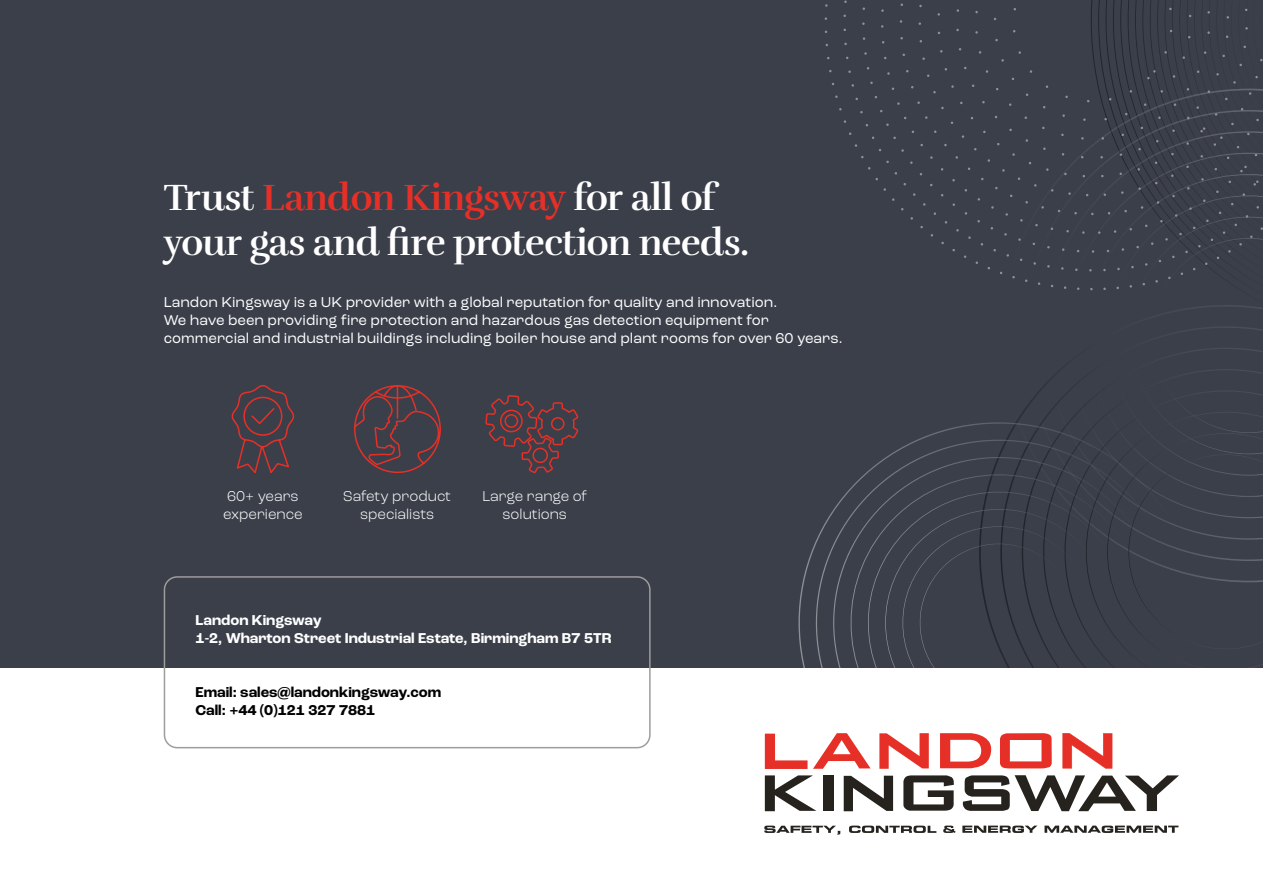
<style>
.page{position:relative;width:1263px;height:893px;background:#fff}
.page>*{position:absolute;margin:0;border:0;box-sizing:border-box;transform-origin:0 0}
.t1{font:700 37.5px/45px "Rufina ALT01";letter-spacing:-.025em;color:#fff}
.t2{font:15px/18px "Roc Grotesk";color:#fff}
.t3{font:300 15px/18.1px "Roc Grotesk";color:#fff;text-align:center}
.t4{font:700 15px/18px "Roc Grotesk";color:#fff}
.t5{font:700 15px/18px "Roc Grotesk";color:#000}
.s1{color:#e63027}
</style>
<div class="page">
<div style="left:0;top:0;width:1263px;height:668px;background:#3b3f4a"></div>
<svg style="left:764px;top:826px;width:76px;height:9px"></svg>
<svg style="left:849px;top:826px;width:87px;height:7px"></svg>
<svg style="left:943px;top:826px;width:13px;height:7px"></svg>
<svg style="left:962px;top:826px;width:75px;height:7px"></svg>
<svg style="left:1044px;top:826px;width:134px;height:7px"></svg>
<svg style="left:765px;top:734px;width:42px;height:35px"></svg>
<svg style="left:813px;top:733px;width:57px;height:36px"></svg>
<svg style="left:879px;top:733px;width:50px;height:36px"></svg>
<svg style="left:940px;top:733px;width:51px;height:35px"></svg>
<svg style="left:1000px;top:733px;width:52px;height:35px"></svg>
<svg style="left:1062px;top:733px;width:50px;height:36px"></svg>
<svg style="left:765px;top:775px;width:51px;height:36px"></svg>
<div style="left:823px;top:775px;width:10px;height:36px;background:#26231e"></div>
<svg style="left:844px;top:776px;width:49px;height:35px"></svg>
<svg style="left:903px;top:775px;width:51px;height:36px"></svg>
<svg style="left:963px;top:775px;width:216px;height:36px"></svg>
<div style="left:164px;top:576px;width:487px;height:172px;border:2px solid #9d9d9c;border-radius:13px"></div>
<svg style="left:956px;top:0;width:273px;height:159px"></svg>
<svg style="left:1002px;top:89px;width:261px;height:106px"></svg>
<svg style="left:1023px;top:110px;width:240px;height:85px"></svg>
<svg style="left:1044px;top:131px;width:219px;height:64px"></svg>
<svg style="left:1066px;top:153px;width:197px;height:42px"></svg>
<svg style="left:1087px;top:174px;width:176px;height:21px"></svg>
<svg style="left:833px;top:458px;width:52px;height:210px"></svg>
<svg style="left:850px;top:474px;width:35px;height:194px"></svg>
<svg style="left:868px;top:492px;width:17px;height:176px"></svg>
<svg style="left:885px;top:195px;width:378px;height:473px"></svg>
<svg style="left:231px;top:385px;width:64px;height:89px"></svg>
<svg style="left:354px;top:385px;width:87px;height:89px"></svg>
<svg style="left:485px;top:395px;width:94px;height:79px"></svg>
<h1 class="t1" style="left:164px;top:175px;width:587px">Trust <span class="s1">Landon Kingsway</span> for all of your gas and fire protection needs.</h1>
<p class="t2" style="left:164px;top:293px;width:680px">Landon Kingsway is a UK provider with a global reputation for quality and innovation.<br>We have been providing fire protection and hazardous gas detection equipment for commercial and industrial buildings including boiler house and plant rooms for over 60 years.</p>
<p class="t3" style="left:223px;top:487px;width:81px;text-align:left">60+ years experience</p>
<p class="t3" style="left:343px;top:487px;width:109px">Safety product specialists</p>
<p class="t3" style="left:482px;top:487px;width:106px">Large range of solutions</p>
<p class="t4" style="left:196px;top:612px;width:417px">Landon Kingsway<br>1-2, Wharton Street Industrial Estate, Birmingham B7 5TR</p>
<p class="t5" style="left:196px;top:684px;width:247px">Email: sales@landonkingsway.com<br>Call: +44 (0)121 327 7881</p>
</div>
